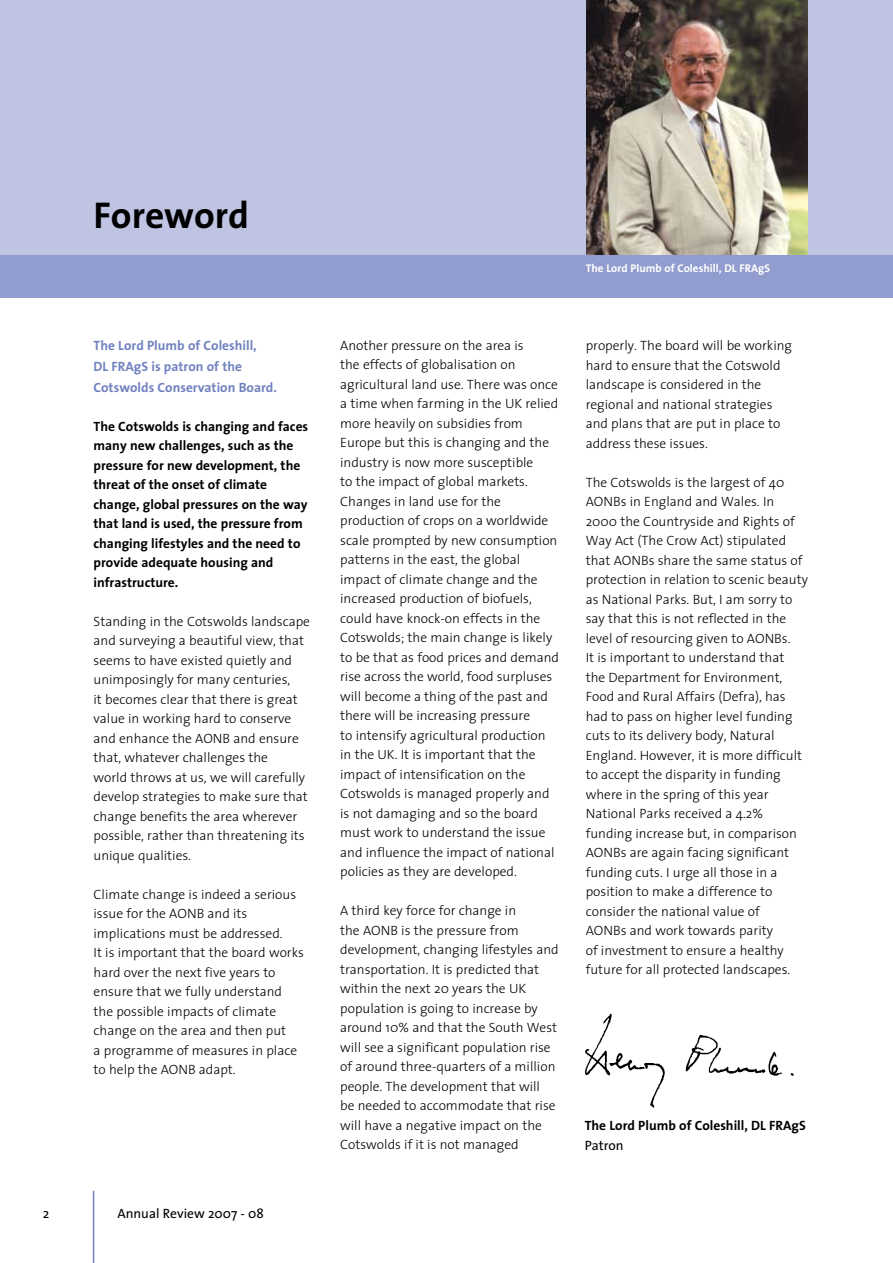
<style>
.page{position:relative;width:893px;height:1263px;background:#fff}
.page>*{position:absolute;margin:0;border:0;box-sizing:border-box;transform-origin:0 0}
.t1{font:700 37.5px "The Sans";color:#000}
.t2{font:300 13.5px/19.5px "The Sans";color:#000}
.t3{font:700 13.5px/19.5px "The Sans";color:#000}
.t4{font:700 13.5px/21px "The Sans";color:#7082c0}
.t5{font:13.5px "The Sans";color:#000}
.t6{font:700 11.25px "The Sans";color:#fff}
</style>
<div class="page">
<div style="left:0;top:0;width:893px;height:298px;background:#bfc4e3"></div>
<hr style="left:892px;top:0;width:1px;height:298px;background:#e1c88b">
<img style="left:587px;top:0;width:221px;height:255px">
<img style="left:585px;top:1013px;width:209px;height:95px">
<hr style="left:93px;top:1191px;width:1px;height:72px;background:#7082c0">
<div style="left:0;top:255px;width:893px;height:43px;background:#929dcf"></div>
<h1 class="t1" style="left:94px;top:184px;width:157px">Foreword</h1>
<p class="t4" style="left:94px;top:335px;width:185px">The Lord Plumb of Coleshill,<br>DL FRAgS is patron of the<br>Cotswolds Conservation Board.</p>
<p class="t3" style="left:94px;top:416px;width:216px">The Cotswolds is changing and faces many new challenges, such as the pressure for new development, the threat of the onset of climate change, global pressures on the way that land is used, the pressure from changing lifestyles and the need to provide adequate housing and infrastructure.</p>
<p class="t2" style="left:94px;top:611px;width:218px">Standing in the Cotswolds landscape and surveying a beautiful view, that seems to have existed quietly and unimposingly for many centuries,<br>it becomes clear that there is great value in working hard to conserve and enhance the AONB and ensure that, whatever challenges the<br>world throws at us, we will carefully develop strategies to make sure that change benefits the area wherever possible, rather than threatening its unique qualities.</p>
<p class="t2" style="left:94px;top:884px;width:212px">Climate change is indeed a serious issue for the AONB and its implications must be addressed.<br>It is important that the board works hard over the next five years to ensure that we fully understand the possible impacts of climate change on the area and then put<br>a programme of measures in place to help the AONB adapt.</p>
<p class="t5" style="left:43px;top:1202px;width:8px">2</p>
<p class="t5" style="left:117px;top:1202px;width:148px">Annual Review 2007 - 08</p>
<p class="t2" style="left:340px;top:335px;width:220px">Another pressure on the area is<br>the effects of globalisation on agricultural land use. There was once a time when farming in the UK relied more heavily on subsidies from Europe but this is changing and the industry is now more susceptible<br>to the impact of global markets.<br>Changes in land use for the production of crops on a worldwide scale prompted by new consumption patterns in the east, the global impact of climate change and the increased production of biofuels, could have knock-on effects in the Cotswolds; the main change is likely to be that as food prices and demand rise across the world, food surpluses will become a thing of the past and there will be increasing pressure<br>to intensify agricultural production in the UK. It is important that the impact of intensification on the Cotswolds is managed properly and is not damaging and so the board must work to understand the issue and influence the impact of national policies as they are developed.</p>
<p class="t2" style="left:340px;top:900px;width:220px">A third key force for change in<br>the AONB is the pressure from development, changing lifestyles and transportation. It is predicted that within the next 20 years the UK population is going to increase by around 10% and that the South West will see a significant population rise of around three-quarters of a million people. The development that will<br>be needed to accommodate that rise will have a negative impact on the Cotswolds if it is not managed</p>
<p class="t6" style="left:586px;top:259px;width:186px">The Lord Plumb of Coleshill, DL FRAgS</p>
<p class="t2" style="left:586px;top:336px;width:208px">properly. The board will be working hard to ensure that the Cotswold landscape is considered in the regional and national strategies and plans that are put in place to address these issues.</p>
<p class="t2" style="left:586px;top:472px;width:224px">The Cotswolds is the largest of 40<br>AONBs in England and Wales. In 2000 the Countryside and Rights of Way Act (The Crow Act) stipulated that AONBs share the same status of protection in relation to scenic beauty as National Parks. But, I am sorry to say that this is not reflected in the level of resourcing given to AONBs.<br>It is important to understand that<br>the Department for Environment, Food and Rural Affairs (Defra), has had to pass on higher level funding cuts to its delivery body, Natural England. However, it is more difficult to accept the disparity in funding where in the spring of this year National Parks received a 4.2% funding increase but, in comparison AONBs are again facing significant funding cuts. I urge all those in a position to make a difference to consider the national value of<br>AONBs and work towards parity<br>of investment to ensure a healthy future for all protected landscapes.</p>
<p class="t3" style="left:585px;top:1115px;width:223px">The Lord Plumb of Coleshill, DL FRAgS</p>
<p class="t5" style="left:585px;top:1134px;width:41px">Patron</p>
</div>
